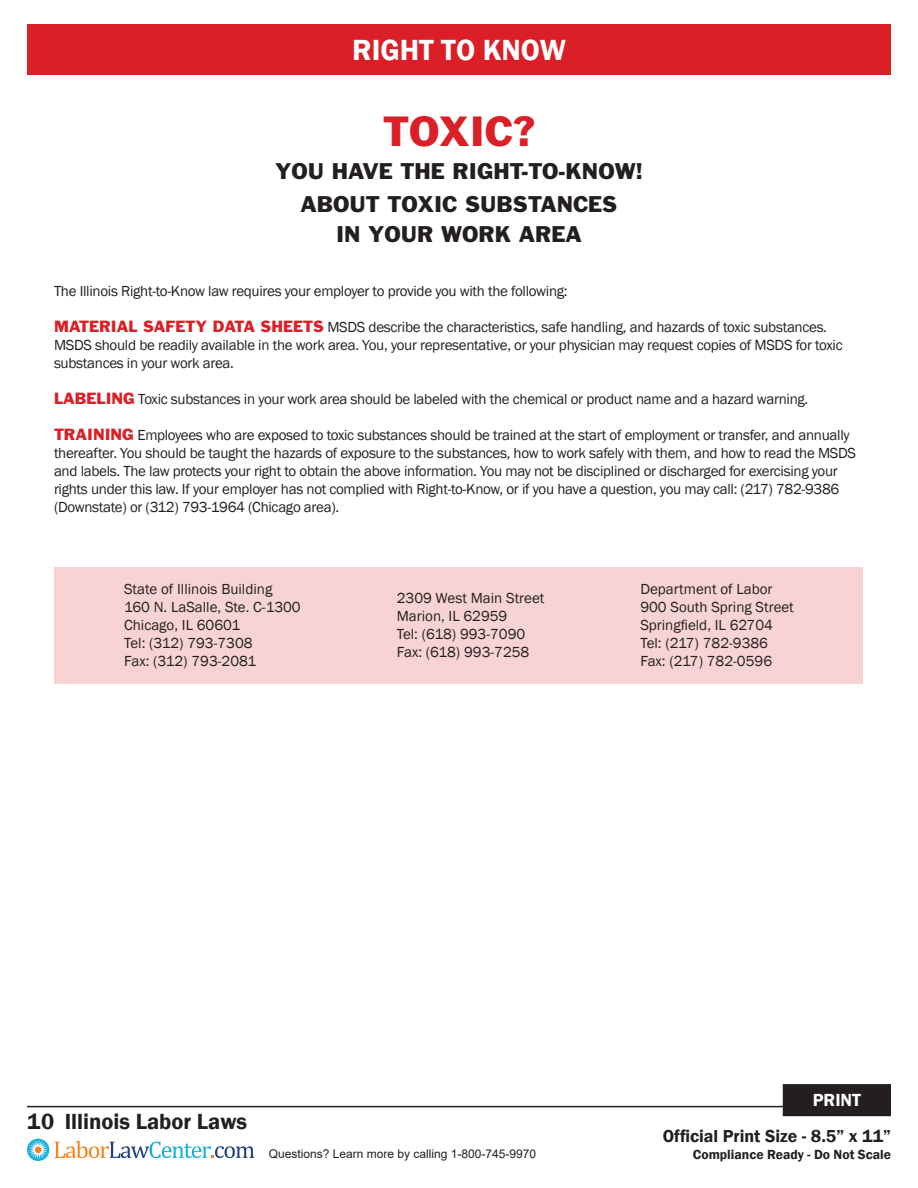
<style>
.page{position:relative;width:918px;height:1188px;background:#fff}
.page>*{position:absolute;margin:0;border:0;box-sizing:border-box;transform-origin:0 0}
.Red_headline{font:39px "Franklin Gothic";color:#da1f26}
.t1{font:600 30px "Franklin Gothic";color:#fff}
.t2{font:600 22.5px "Franklin Gothic";color:#231f20}
.Body_10{font:21px/30px "Franklin Gothic";color:#231f20;text-align:center}
.t3{font:600 18px "Franklin Gothic";color:#fff}
.t4{font:600 17.85px "Franklin Gothic";color:#231f20}
.Body_10-2{font:15px/18px "Franklin Gothic";letter-spacing:-.02em;color:#231f20}
.Body_10-3{font:15px "Franklin Gothic";color:#231f20}
.t5{font:600 13.65px "Franklin Gothic";color:#231f20}
.t6{font:12px "Arial";color:#231f20}
.s1{color:#da1f26}
</style>
<div class="page">
<hr style="left:27px;top:1106px;width:864px;height:1px;background:#231f20">
<svg style="left:27px;top:1139px;width:22px;height:22px"></svg>
<div style="left:35px;top:1146px;width:7px;height:7px;background:#f58320;border-radius:50%"></div>
<svg style="left:55px;top:1141px;width:199px;height:17px"></svg>
<div style="left:784px;top:1086px;width:106px;height:29px;background:#231f20"></div>
<div style="left:783px;top:1084px;width:108px;height:32px;border:3px solid #231f20"></div>
<div style="left:27px;top:24px;width:864px;height:50px;background:#da1f26"></div>
<div style="left:55px;top:567px;width:808px;height:116px;background:#f7d3d4"></div>
<p class="t1" style="left:352px;top:31px;width:215px">RIGHT TO KNOW</p>
<p class="Red_headline" style="left:383px;top:106px;width:153px">TOXIC?</p>
<p class="Body_10" style="left:275px;top:156px;width:369px">YOU HAVE THE RIGHT-TO-KNOW!</p>
<p class="Body_10" style="left:301px;top:189px;width:318px">ABOUT TOXIC SUBSTANCES<br>IN YOUR WORK AREA</p>
<p class="Body_10-2" style="left:54px;top:282px;width:515px">The Illinois Right-to-Know law requires your employer to provide you with the following:</p>
<p class="Body_10-2" style="left:54px;top:318px;width:790px"><span class="s1">MATERIAL SAFETY DATA SHEETS</span> MSDS describe the characteristics, safe handling, and hazards of toxic substances.<br>MSDS should be readily available in the work area. You, your representative, or your physician may request copies of MSDS for toxic substances in your work area.</p>
<p class="Body_10-2" style="left:54px;top:390px;width:756px"><span class="s1">LABELING</span> Toxic substances in your work area should be labeled with the chemical or product name and a hazard warning.</p>
<p class="Body_10-2" style="left:54px;top:426px;width:804px"><span class="s1">TRAINING</span> Employees who are exposed to toxic substances should be trained at the start of employment or transfer, and annually thereafter. You should be taught the hazards of exposure to the substances, how to work safely with them, and how to read the MSDS and labels. The law protects your right to obtain the above information. You may not be disciplined or discharged for exercising your rights under this law. If your employer has not complied with Right-to-Know, or if you have a question, you may call: (217) 782-9386 (Downstate) or (312) 793-1964 (Chicago area).</p>
<p class="Body_10-3" style="left:124px;top:580px;width:150px">State of Illinois Building</p>
<p class="Body_10-3" style="left:124px;top:598px;width:178px">160 N. LaSalle, Ste. C-1300</p>
<p class="Body_10-3" style="left:124px;top:616px;width:118px">Chicago, IL 60601</p>
<p class="Body_10-3" style="left:124px;top:634px;width:130px">Tel: (312) 793-7308</p>
<p class="Body_10-3" style="left:124px;top:652px;width:134px">Fax: (312) 793-2081</p>
<p class="Body_10-3" style="left:397px;top:589px;width:149px">2309 West Main Street</p>
<p class="Body_10-3" style="left:397px;top:607px;width:112px">Marion, IL 62959</p>
<p class="Body_10-3" style="left:397px;top:625px;width:130px">Tel: (618) 993-7090</p>
<p class="Body_10-3" style="left:397px;top:643px;width:134px">Fax: (618) 993-7258</p>
<p class="Body_10-3" style="left:640px;top:580px;width:134px">Department of Labor</p>
<p class="Body_10-3" style="left:640px;top:598px;width:155px">900 South Spring Street</p>
<p class="Body_10-3" style="left:640px;top:616px;width:134px">Springfield, IL 62704</p>
<p class="Body_10-3" style="left:640px;top:634px;width:129px">Tel: (217) 782-9386</p>
<p class="Body_10-3" style="left:640px;top:652px;width:133px">Fax: (217) 782-0596</p>
<h3 class="t2" style="left:27px;top:1107px;width:222px">10 Illinois Labor Laws</h3>
<p class="t6" style="left:269px;top:1146px;width:269px">Questions? Learn more by calling 1-800-745-9970</p>
<p class="t3" style="left:813px;top:1089px;width:50px">PRINT</p>
<p class="t4" style="left:663px;top:1125px;width:230px">Official Print Size - 8.5” x 11”</p>
<p class="t5" style="left:693px;top:1146px;width:200px">Compliance Ready - Do Not Scale</p>
</div>
